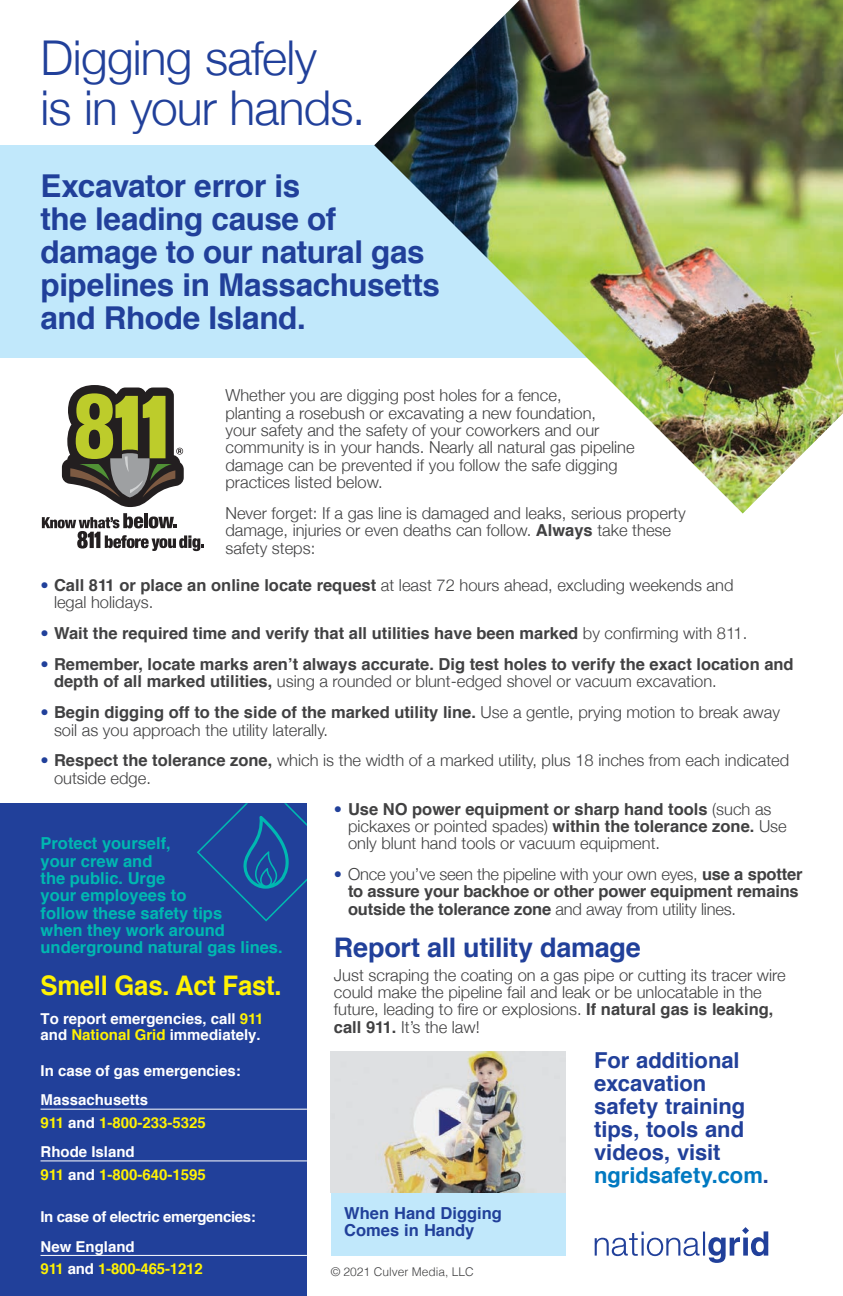
<style>
.page{position:relative;width:843px;height:1296px;background:#fff}
.page>*{position:absolute;margin:0;border:0;box-sizing:border-box;transform-origin:0 0}
.subhead{font:300 48px/50.4px "Helvetica Neue";letter-spacing:-.015em;color:#21409a}
.subhead-2{font:700 31.5px/33.2px "Helvetica";letter-spacing:-.015em;color:#21409a}
.subhead-3{font:700 27px "Helvetica";letter-spacing:-.01em;color:#21409a}
.t1{font:700 27px "Helvetica";letter-spacing:-.01em;color:#fff203;scale:.95 1}
.letter_text{font:700 22.05px/23.1px "Helvetica";color:#21409a}
.body_copy{font:300 16.5px/17.2px "Helvetica Neue";color:#414142}
.body_copy-2{font:700 16.5px/17.4px "Helvetica";color:#414142}
.t2{font:700 16.5px/17.4px "Helvetica";color:#00b8b1}
.Helvetica_Neue_Lt_12{font:700 16.5px/17.2px "Helvetica";color:#21409a}
.Smell_Gas_-_state_he{font:700 15px/15.8px "Helvetica";color:#fff}
.t3{font:700 15px "Helvetica";color:#fff203}
.Smell_Gas_-_state_he-2{font:700 15px "Helvetica";letter-spacing:-.025em;color:#fff}
.t4{font:300 12px "Helvetica";color:#414142}
.s1{font-family:"Helvetica";font-weight:700}
.s2{color:#21409a}
.s3{font-family:"Helvetica Neue";font-weight:300;color:#21409a}
.s4{font-family:"Helvetica Neue";font-weight:300}
.s5{color:#fff203}
.s6{color:#fff}
.s7{color:#0079c1}
</style>
<div class="page">
<div style="left:0;top:145px;width:842px;height:212px;background:#c1e8fb"></div>
<svg style="left:594px;top:1227px;width:174px;height:36px"></svg>
<div style="left:330px;top:1193px;width:235px;height:63px;background:#c1e8fb"></div>
<img style="left:330px;top:1052px;width:235px;height:141px">
<img style="left:374px;top:0;width:468px;height:514px">
<div style="left:0;top:803px;width:307px;height:493px;background:#21409a"></div>
<hr style="left:40px;top:1109px;width:267px;height:1px;background:#fff">
<hr style="left:40px;top:1161px;width:267px;height:1px;background:#fff">
<hr style="left:40px;top:1255px;width:267px;height:1px;background:#fff">
<svg style="left:197px;top:803px;width:110px;height:119px"></svg>
<svg style="left:62px;top:385px;width:122px;height:122px"></svg>
<svg style="left:42px;top:513px;width:162px;height:38px"></svg>
<p class="subhead" style="left:40px;top:29px;width:326px">Digging safely<br>is in your hands.</p>
<p class="subhead-2" style="left:40px;top:169px;width:401px">Excavator error is<br>the leading cause of damage to our natural gas pipelines in Massachusetts and Rhode Island.</p>
<p class="body_copy" style="left:225px;top:386px;width:410px">Whether you are digging post holes for a fence,<br>planting a rosebush or excavating a new foundation,<br>your safety and the safety of your coworkers and our community is in your hands. Nearly all natural gas pipeline damage can be prevented if you follow the safe digging practices listed below.</p>
<p class="body_copy" style="left:225px;top:503px;width:462px">Never forget: If a gas line is damaged and leaks, serious property damage, injuries or even deaths can follow. <span class="s1">Always</span> take these safety steps:</p>
<p class="body_copy" style="left:54px;top:575px;width:681px;text-indent:-13px"><span class="s2">•</span> <span class="s1">Call 811 or place an online locate request</span> at least 72 hours ahead, excluding weekends and legal holidays.</p>
<p class="body_copy-2" style="left:41px;top:625px;width:708px"><span class="s3">•</span> Wait the required time and verify that all utilities have been marked <span class="s4">by confirming with 811.</span></p>
<p class="body_copy-2" style="left:54px;top:656px;width:741px;text-indent:-13px"><span class="s3">•</span> Remember, locate marks aren’t always accurate. Dig test holes to verify the exact location and depth of all marked utilities, <span class="s4">using a rounded or blunt-edged shovel or vacuum excavation.</span></p>
<p class="body_copy" style="left:54px;top:703px;width:727px;text-indent:-13px"><span class="s2">•</span> <span class="s1">Begin digging off to the side of the marked utility line.</span> Use a gentle, prying motion to break away soil as you approach the utility laterally.</p>
<p class="body_copy" style="left:54px;top:751px;width:736px;text-indent:-13px"><span class="s2">•</span> <span class="s1">Respect the tolerance zone,</span> which is the width of a marked utility, plus 18 inches from each indicated outside edge.</p>
<p class="body_copy" style="left:348px;top:799px;width:440px;text-indent:-14px"><span class="s2">•</span> <span class="s1">Use NO power equipment or sharp hand tools</span> (such as pickaxes or pointed spades) <span class="s1">within the tolerance zone.</span> Use only blunt hand tools or vacuum equipment.</p>
<p class="body_copy-2" style="left:348px;top:866px;width:456px;text-indent:-14px"><span class="s3">•</span> <span class="s4">Once you’ve seen the pipeline with your own eyes,</span> use a spotter to assure your backhoe or other power equipment remains outside the tolerance zone <span class="s4">and away from utility lines.</span></p>
<p class="subhead-3" style="left:334px;top:925px;width:308px">Report all utility damage</p>
<p class="body_copy" style="left:334px;top:965px;width:453px">Just scraping the coating on a gas pipe or cutting its tracer wire could make the pipeline fail and leak or be unlocatable in the future, leading to fire or explosions. <span class="s1">If natural gas is leaking, call 911.</span> It’s the law!</p>
<p class="t2" style="left:40px;top:835px;width:244px">Protect yourself,<br>your crew and<br>the public. Urge<br>your employees to<br>follow these safety tips<br>when they work around underground natural gas lines.</p>
<p class="t1" style="left:40px;top:964px;width:255px">Smell Gas. Act Fast.</p>
<p class="Smell_Gas_-_state_he" style="left:40px;top:1011px;width:224px">To report emergencies, call <span class="s5">911 </span>and <span class="s5">National Grid</span> immediately.</p>
<p class="Smell_Gas_-_state_he" style="left:40px;top:1063px;width:202px">In case of gas emergencies:</p>
<p class="Smell_Gas_-_state_he" style="left:40px;top:1092px;width:109px">Massachusetts</p>
<p class="t3" style="left:40px;top:1111px;width:167px">911 <span class="s6">and</span> 1-800-233-5325</p>
<p class="Smell_Gas_-_state_he" style="left:40px;top:1144px;width:96px">Rhode Island</p>
<p class="t3" style="left:40px;top:1162px;width:167px">911 <span class="s6">and</span> 1-800-640-1595</p>
<p class="Smell_Gas_-_state_he-2" style="left:40px;top:1205px;width:217px">In case of electric emergencies:</p>
<p class="Smell_Gas_-_state_he" style="left:40px;top:1239px;width:96px">New England</p>
<p class="t3" style="left:40px;top:1257px;width:164px">911 <span class="s6">and</span> 1-800-465-1212</p>
<p class="letter_text" style="left:594px;top:1049px;width:176px">For additional excavation safety training tips, tools and videos, visit <span class="s7">ngridsafety.com</span>.</p>
<p class="Helvetica_Neue_Lt_12" style="left:344px;top:1204px;width:159px">When Hand Digging<br>Comes in Handy</p>
<p class="t4" style="left:330px;top:1261px;width:144px">© 2021 Culver Media, LLC</p>
</div>
